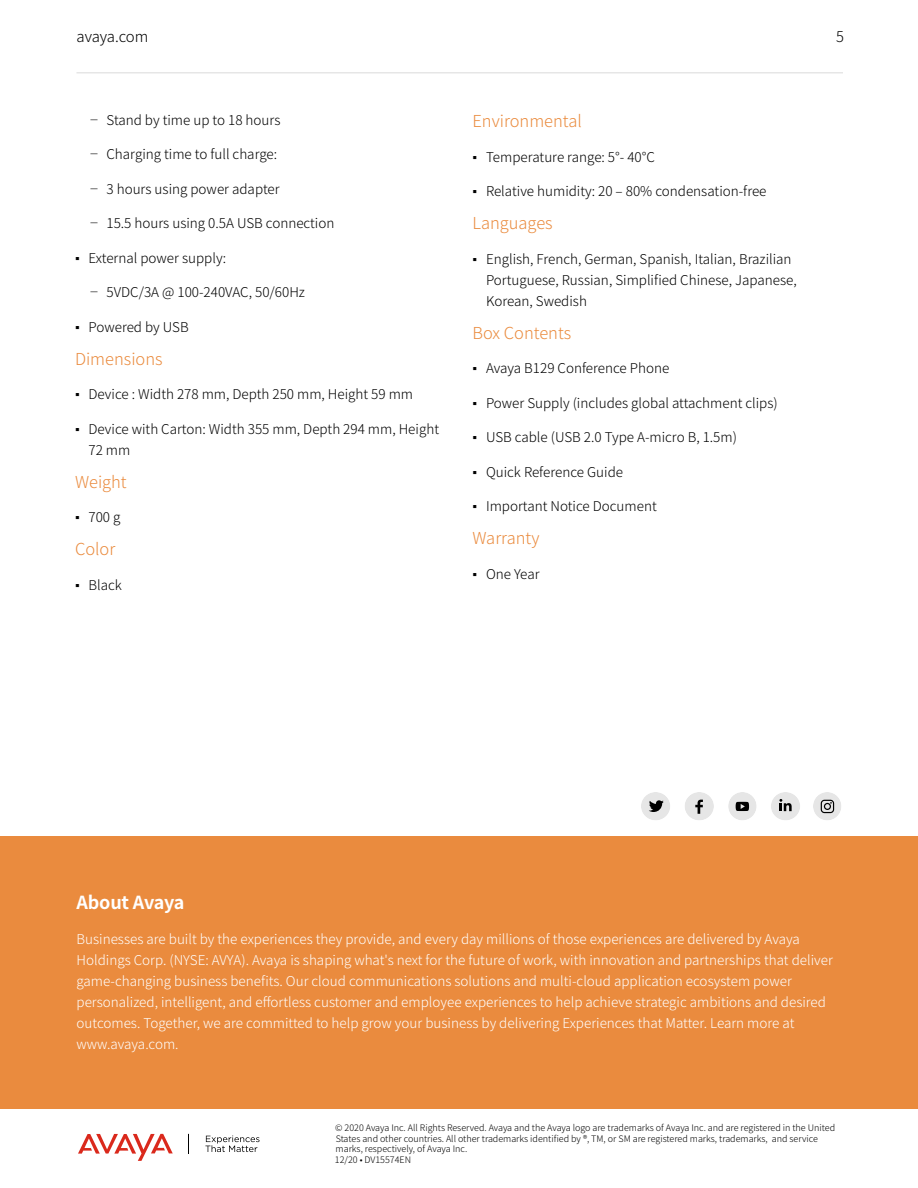
<style>
.page{position:relative;width:918px;height:1188px;background:#fff}
.page>*{position:absolute;margin:0;border:0;box-sizing:border-box;transform-origin:0 0}
.t1{font:700 18px "Noto Sans JP";letter-spacing:-.01em;color:#fff}
.t2{font:300 16.5px "Noto Sans JP";color:#ea8b3e}
.t3{font:300 15px "Noto Sans JP";letter-spacing:-.01em;color:#000}
.t4{font:300 14.7px "Noto Sans JP";color:#000}
.t5{font:300 13.5px/21px "Noto Sans JP";color:#000}
.t6{font:300 13.5px/21px "Noto Sans JP";color:#fff}
.t7{font:300 9px/10.5px "Noto Sans JP";color:#000}
.s1{font-family:"Arial";font-weight:400}
</style>
<div class="page">
<hr style="left:76px;top:72px;width:767px;height:2px;background:#e6e6e6">
<svg style="left:78px;top:1134px;width:95px;height:27px"></svg>
<svg style="left:205px;top:1136px;width:55px;height:16px"></svg>
<svg style="left:188px;top:1134px;width:1px;height:19px"></svg>
<div style="left:0;top:836px;width:918px;height:272px;background:#ea8b3e"></div>
<svg style="left:641px;top:792px;width:29px;height:28px"></svg>
<svg style="left:685px;top:792px;width:29px;height:28px"></svg>
<svg style="left:771px;top:792px;width:29px;height:28px"></svg>
<div style="left:728px;top:792px;width:29px;height:28px;background:#e6e6e6;border-radius:50%"></div>
<svg style="left:736px;top:802px;width:13px;height:9px"></svg>
<div style="left:813px;top:792px;width:28px;height:28px;background:#e6e6e6;border-radius:50%"></div>
<svg style="left:821px;top:800px;width:13px;height:13px"></svg>
<p class="t3" style="left:76px;top:28px;width:73px">avaya.com</p>
<p class="t4" style="left:836px;top:28px;width:9px">5</p>
<p class="t5" style="left:84px;top:110px;width:198px">╶ Stand by time up to 18 hours</p>
<p class="t5" style="left:84px;top:144px;width:195px">╶ Charging time to full charge:</p>
<p class="t5" style="left:84px;top:179px;width:197px">╶ 3 hours using power adapter</p>
<p class="t5" style="left:84px;top:213px;width:252px">╶ 15.5 hours using 0.5A USB connection</p>
<p class="t5" style="left:75px;top:248px;width:153px"><span class="s1">▪</span> External power supply:</p>
<p class="t5" style="left:84px;top:282px;width:223px">╶ 5VDC/3A @ 100-240VAC, 50/60Hz</p>
<p class="t5" style="left:75px;top:317px;width:115px"><span class="s1">▪</span> Powered by USB</p>
<p class="t2" style="left:75px;top:349px;width:89px">Dimensions</p>
<p class="t5" style="left:75px;top:384px;width:340px"><span class="s1">▪</span> Device : Width 278 mm, Depth 250 mm, Height 59 mm</p>
<p class="t5" style="left:89px;top:419px;width:352px;text-indent:-14px"><span class="s1">▪</span> Device with Carton: Width 355 mm, Depth 294 mm, Height<br>72 mm</p>
<p class="t2" style="left:75px;top:472px;width:53px">Weight</p>
<p class="t5" style="left:75px;top:507px;width:47px"><span class="s1">▪</span> 700 g</p>
<p class="t2" style="left:75px;top:540px;width:42px">Color</p>
<p class="t5" style="left:75px;top:575px;width:48px"><span class="s1">▪</span> Black</p>
<p class="t2" style="left:472px;top:112px;width:111px">Environmental</p>
<p class="t5" style="left:473px;top:146px;width:184px"><span class="s1">▪</span> Temperature range: 5°- 40°C</p>
<p class="t5" style="left:473px;top:181px;width:296px"><span class="s1">▪</span> Relative humidity: 20 – 80% condensation-free</p>
<p class="t2" style="left:472px;top:214px;width:82px">Languages</p>
<p class="t5" style="left:486px;top:248px;width:312px;text-indent:-14px"><span class="s1">▪</span> English, French, German, Spanish, Italian, Brazilian<br>Portuguese, Russian, Simplified Chinese, Japanese,<br>Korean, Swedish</p>
<p class="t2" style="left:472px;top:323px;width:100px">Box Contents</p>
<p class="t5" style="left:473px;top:358px;width:198px"><span class="s1">▪</span> Avaya B129 Conference Phone</p>
<p class="t5" style="left:473px;top:392px;width:307px"><span class="s1">▪</span> Power Supply (includes global attachment clips)</p>
<p class="t5" style="left:473px;top:427px;width:266px"><span class="s1">▪</span> USB cable (USB 2.0 Type A-micro B, 1.5m)</p>
<p class="t5" style="left:473px;top:461px;width:152px"><span class="s1">▪</span> Quick Reference Guide</p>
<p class="t5" style="left:473px;top:496px;width:186px"><span class="s1">▪</span> Important Notice Document</p>
<p class="t2" style="left:472px;top:529px;width:68px">Warranty</p>
<p class="t5" style="left:473px;top:563px;width:69px"><span class="s1">▪</span> One Year</p>
<h1 class="t1" style="left:76px;top:893px;width:110px">About Avaya</h1>
<p class="t6" style="left:76px;top:929px;width:758px">Businesses are built by the experiences they provide, and every day millions of those experiences are delivered by Avaya Holdings Corp. (NYSE: AVYA). Avaya is shaping what's next for the future of work, with innovation and partnerships that deliver game-changing business benefits. Our cloud communications solutions and multi-cloud application ecosystem power personalized, intelligent, and effortless customer and employee experiences to help achieve strategic ambitions and desired outcomes. Together, we are committed to help grow your business by delivering Experiences that Matter. Learn more at www.avaya.com.</p>
<p class="t7" style="left:335px;top:1123px;width:502px">© 2020 Avaya Inc. All Rights Reserved. Avaya and the Avaya logo are trademarks of Avaya Inc. and are registered in the United States and other countries. All other trademarks identified by ®, TM, or SM are registered marks, trademarks, and service marks, respectively, of Avaya Inc.<br>12/20 • DV15574EN</p>
</div>
